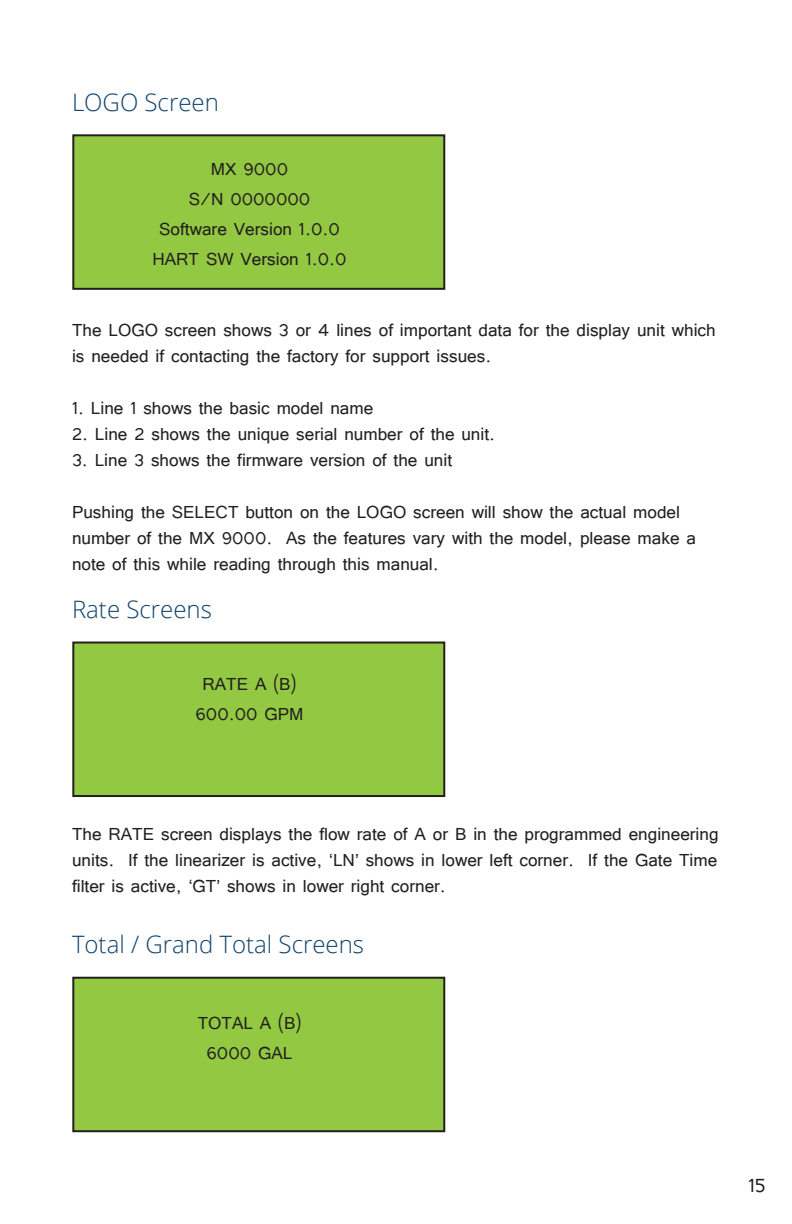
<style>
.page{position:relative;width:792px;height:1224px;background:#fff}
.page>*{position:absolute;margin:0;border:0;box-sizing:border-box;transform-origin:0 0}
.Subhead_line_red{font:300 24px "Open Sans";color:#0f436b}
.t1{font:24px "Tunga";color:#231f20}
.content_body_g{font:22px/26px "Tunga";color:#231f20}
</style>
<div class="page">
<div style="left:73px;top:135px;width:371px;height:154px;background:#93c842"></div>
<div style="left:72px;top:134px;width:373px;height:156px;border:2px solid #231f20"></div>
<div style="left:73px;top:643px;width:371px;height:153px;background:#93c842"></div>
<div style="left:72px;top:642px;width:373px;height:155px;border:2px solid #231f20"></div>
<div style="left:73px;top:978px;width:371px;height:153px;background:#93c842"></div>
<div style="left:72px;top:977px;width:373px;height:155px;border:2px solid #231f20"></div>
<p class="Subhead_line_red" style="left:72px;top:86px;width:148px">LOGO Screen</p>
<p class="content_body_g" style="left:211px;top:154px;width:79px">MX 9000</p>
<p class="content_body_g" style="left:189px;top:184px;width:123px">S/N 0000000</p>
<p class="content_body_g" style="left:159px;top:214px;width:182px">Software Version 1.0.0</p>
<p class="content_body_g" style="left:152px;top:244px;width:196px">HART SW Version 1.0.0</p>
<p class="content_body_g" style="left:72px;top:315px;width:645px">The LOGO screen shows 3 or 4 lines of important data for the display unit which is needed if contacting the factory for support issues.</p>
<p class="content_body_g" style="left:72px;top:393px;width:303px">1. Line 1 shows the basic model name</p>
<p class="content_body_g" style="left:72px;top:419px;width:425px">2. Line 2 shows the unique serial number of the unit.</p>
<p class="content_body_g" style="left:72px;top:445px;width:382px">3. Line 3 shows the firmware version of the unit</p>
<p class="content_body_g" style="left:72px;top:497px;width:625px">Pushing the SELECT button on the LOGO screen will show the actual model number of the MX 9000. As the features vary with the model, please make a note of this while reading through this manual.</p>
<p class="Subhead_line_red" style="left:72px;top:593px;width:141px">Rate Screens</p>
<p class="content_body_g" style="left:202px;top:670px;width:96px">RATE A (B)</p>
<p class="content_body_g" style="left:195px;top:700px;width:110px">600.00 GPM</p>
<p class="content_body_g" style="left:72px;top:819px;width:648px;text-align:justify">The RATE screen displays the flow rate of A or B in the programmed engineering units. If the linearizer is active, ‘LN’ shows in lower left corner. If the Gate Time filter is active, ‘GT’ shows in lower right corner.</p>
<p class="Subhead_line_red" style="left:72px;top:928px;width:294px">Total / Grand Total Screens</p>
<p class="content_body_g" style="left:198px;top:1009px;width:105px">TOTAL A (B)</p>
<p class="content_body_g" style="left:206px;top:1039px;width:87px">6000 GAL</p>
<p class="t1" style="left:748px;top:1170px;width:19px">15</p>
</div>
